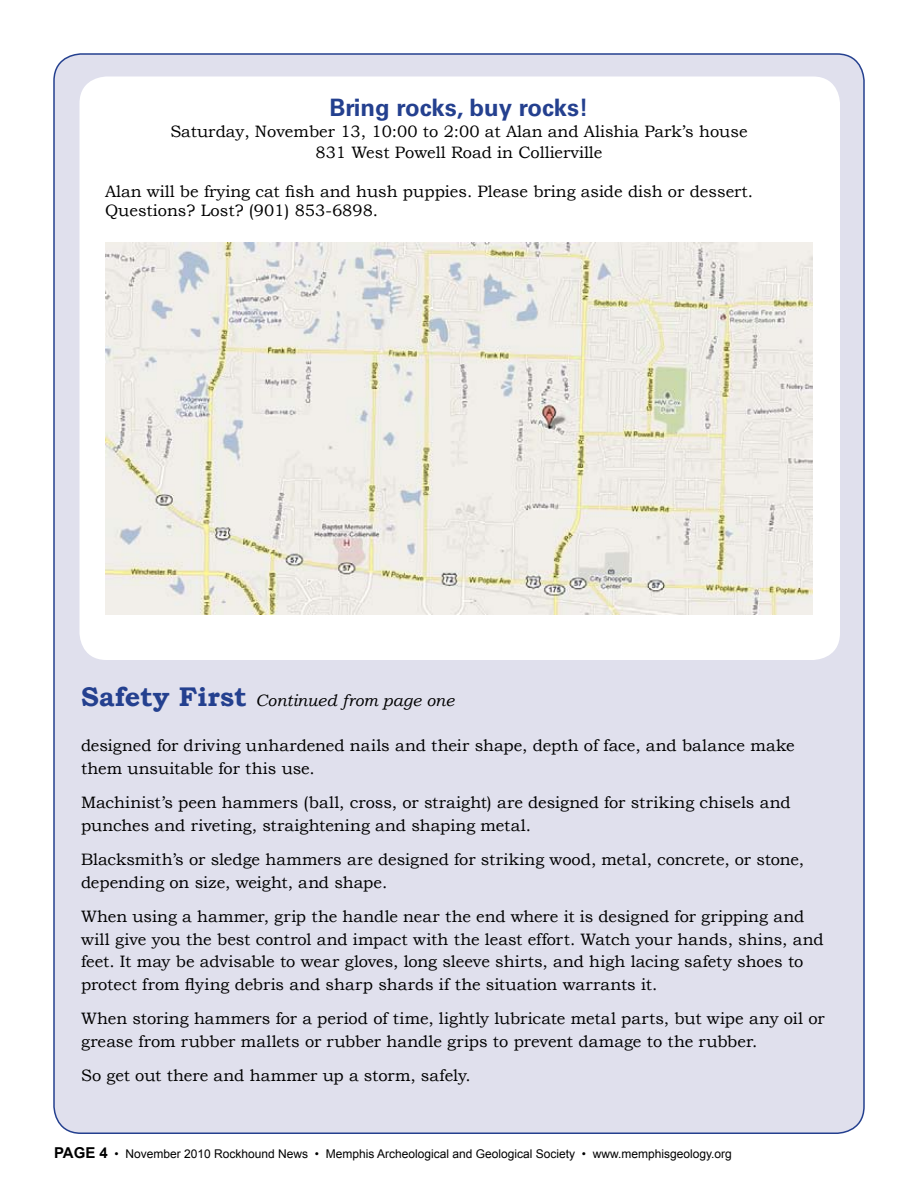
<style>
.page{position:relative;width:918px;height:1188px;background:#fff}
.page>*{position:absolute;margin:0;border:0;box-sizing:border-box;transform-origin:0 0}
.t1{font:700 24px "Univers";color:#24408f}
.t2{font:16.5px/22.5px "Bookman Old Style";color:#000}
.t3{font:italic 16.5px "Bookman Old Style";letter-spacing:.005em;color:#000}
.t4{font:12px "Arial";color:#000}
.s1{font-weight:700;font-style:normal;font-size:27px;color:#24408f}
.s2{font-weight:700;font-size:15px}
</style>
<div class="page">
<div style="left:54px;top:54px;width:810px;height:1079px;background:#e0e0ed;border-radius:27px"></div>
<div style="left:80px;top:76px;width:760px;height:584px;background:#fff;border-radius:27px"></div>
<img style="left:105px;top:243px;width:708px;height:372px">
<h1 class="t1" style="left:329px;top:93px;width:261px">Bring rocks, buy rocks!</h1>
<p class="t2" style="left:170px;top:120px;width:579px;line-height:21px;text-align:center">Saturday, November 13, 10:00 to 2:00 at Alan and Alishia Park’s house<br>831 West Powell Road in Collierville</p>
<p class="t2" style="left:105px;top:181px;width:650px;line-height:19.5px">Alan will be frying cat fish and hush puppies. Please bring aside dish or dessert.<br>Questions? Lost? (901) 853-6898.</p>
<p class="t3" style="left:81px;top:691px;width:375px"><span class="s1">Safety First</span> Continued from page one</p>
<p class="t2" style="left:81px;top:734px;width:715px">designed for driving unhardened nails and their shape, depth of face, and balance make them unsuitable for this use.</p>
<p class="t2" style="left:81px;top:791px;width:711px">Machinist’s peen hammers (ball, cross, or straight) are designed for striking chisels and punches and riveting, straightening and shaping metal.</p>
<p class="t2" style="left:81px;top:848px;width:725px">Blacksmith’s or sledge hammers are designed for striking wood, metal, concrete, or stone, depending on size, weight, and shape.</p>
<p class="t2" style="left:81px;top:905px;width:744px">When using a hammer, grip the handle near the end where it is designed for gripping and will give you the best control and impact with the least effort. Watch your hands, shins, and feet. It may be advisable to wear gloves, long sleeve shirts, and high lacing safety shoes to protect from flying debris and sharp shards if the situation warrants it.</p>
<p class="t2" style="left:81px;top:1007px;width:745px">When storing hammers for a period of time, lightly lubricate metal parts, but wipe any oil or grease from rubber mallets or rubber handle grips to prevent damage to the rubber.</p>
<p class="t2" style="left:81px;top:1064px;width:391px">So get out there and hammer up a storm, safely.</p>
<p class="t4" style="left:54px;top:1147px;width:679px"><span class="s2">PAGE 4</span> • November 2010 Rockhound News • Memphis Archeological and Geological Society • www.memphisgeology.org</p>
</div>
